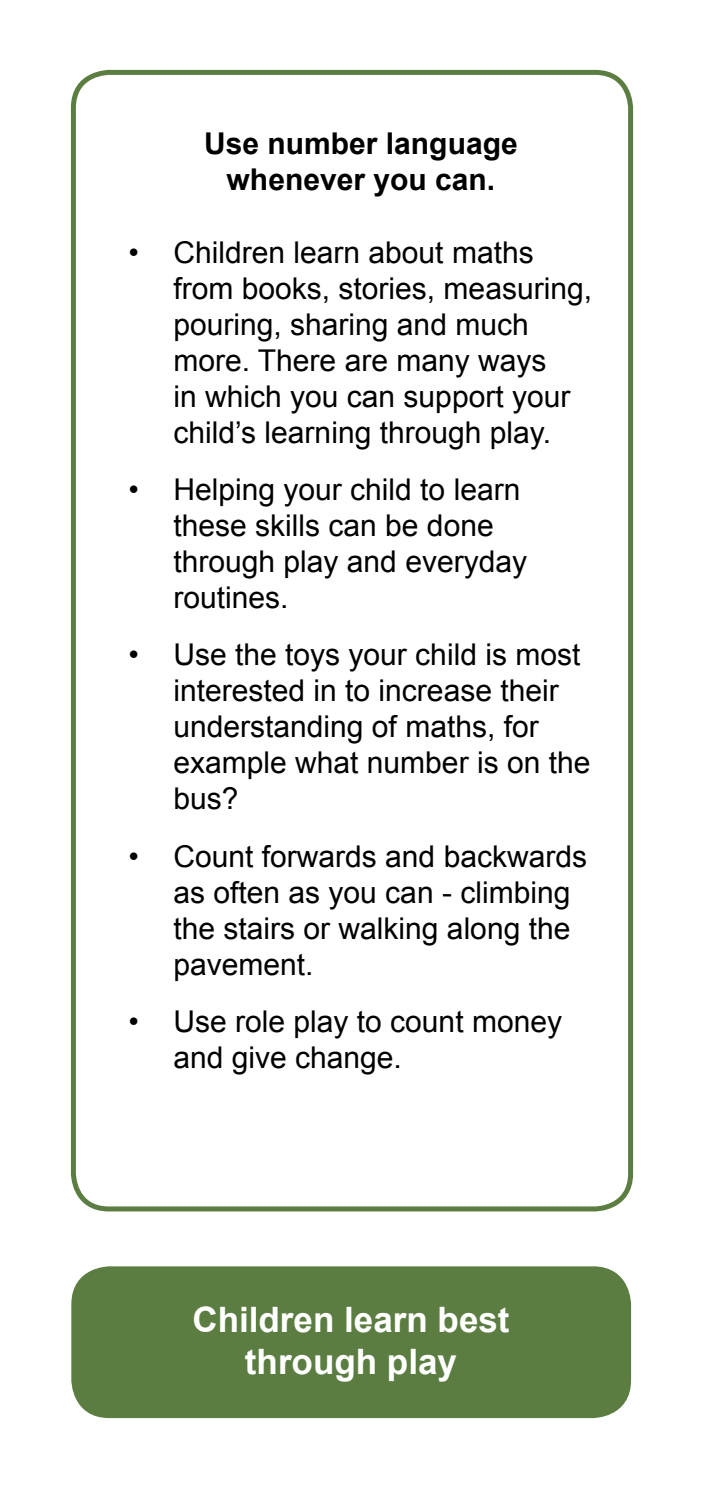
<style>
.page{position:relative;width:702px;height:1489px;background:#fff}
.page>*{position:absolute;margin:0;border:0;box-sizing:border-box;transform-origin:0 0}
.t1{font:700 35px/42px "Arial";color:#fff;text-align:center}
.t2{font:30px/36px "Arial";color:#000}
.t3{font:700 30px/36px "Arial";color:#000;text-align:center}
</style>
<div class="page">
<div style="left:74px;top:1268px;width:554px;height:147px;background:#5c7d42;border-radius:35px"></div>
<div style="left:71px;top:1266px;width:560px;height:151px;border:5px solid #5c7d42;border-radius:35px"></div>
<div style="left:71px;top:70px;width:562px;height:1141px;border:5px solid #5c7d42;border-radius:35px"></div>
<p class="t3" style="left:204px;top:127px;width:315px">Use number language whenever you can.</p>
<p class="t2" style="left:173px;top:234px;width:420px;text-indent:-45px">• Children learn about maths from books, stories, measuring, pouring, sharing and much more. There are many ways<br>in which you can support your child’s learning through play.</p>
<p class="t2" style="left:173px;top:471px;width:355px;text-indent:-45px">• Helping your child to learn these skills can be done through play and everyday routines.</p>
<p class="t2" style="left:173px;top:637px;width:418px;text-indent:-45px">• Use the toys your child is most interested in to increase their understanding of maths, for example what number is on the bus?</p>
<p class="t2" style="left:173px;top:838px;width:415px;text-indent:-45px">• Count forwards and backwards as often as you can - climbing the stairs or walking along the pavement.</p>
<p class="t2" style="left:173px;top:1003px;width:390px;text-indent:-45px">• Use role play to count money and give change.</p>
<p class="t1" style="left:192px;top:1299px;width:319px">Children learn best through play</p>
</div>
